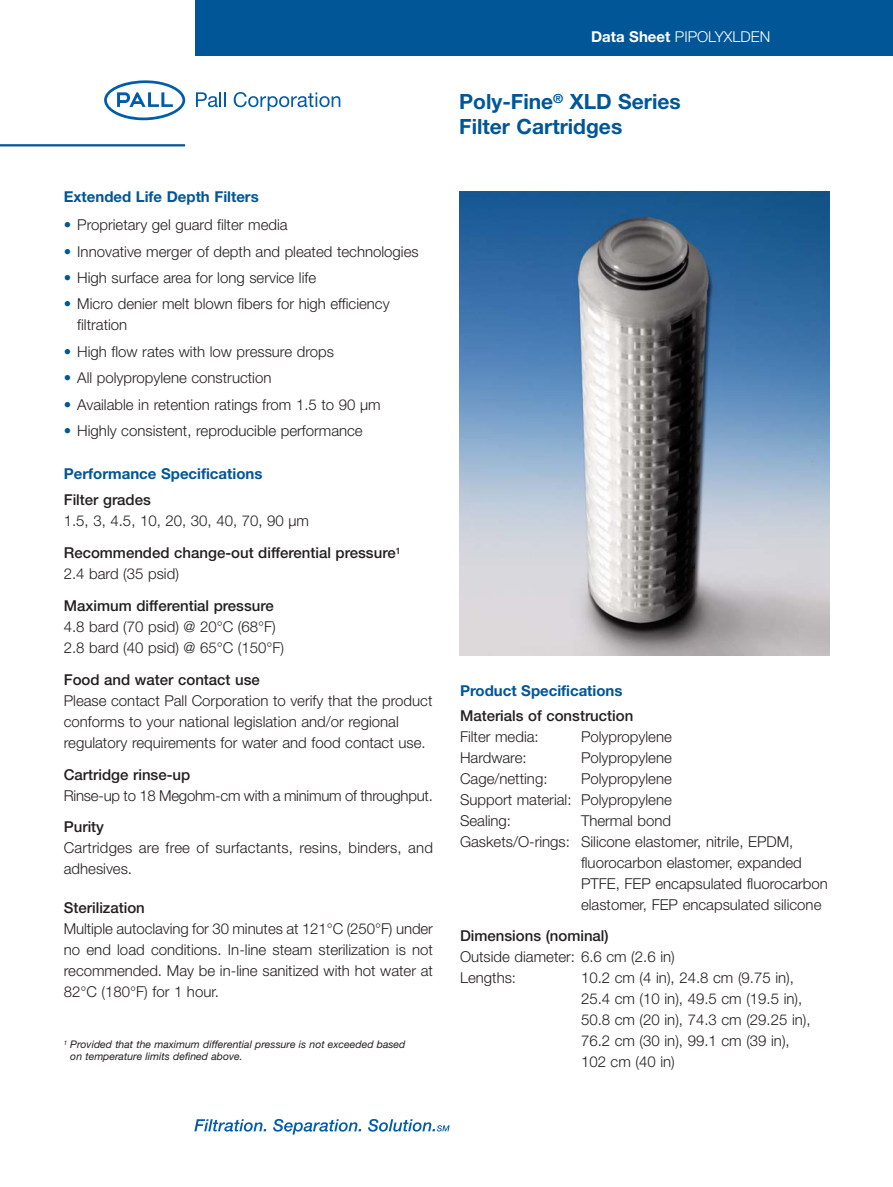
<style>
.page{position:relative;width:893px;height:1187px;background:#fff}
.page>*{position:absolute;margin:0;border:0;box-sizing:border-box;transform-origin:0 0}
.t1{font:700 21px/25.5px "Helvetica Neue";color:#005696}
.t2{font:300 15px/21px "Helvetica Neue LT Std";color:#231f20}
.t3{font:500 15px/31.8px "Helvetica Neue LT Std";color:#231f20}
.t4{font:700 15px "Helvetica Neue";color:#005696}
.t5{font:300 15px "Helvetica Neue LT Std";color:#fff}
.t6{font:italic 10.5px/12px "Helvetica Neue";color:#231f20}
.s1{color:#005696}
.s2{font-weight:300}
.s3{font-family:"Helvetica Neue";font-weight:700}
</style>
<div class="page">
<svg style="left:196px;top:92px;width:30px;height:15px"></svg>
<svg style="left:234px;top:92px;width:106px;height:19px"></svg>
<svg style="left:104px;top:80px;width:81px;height:40px"></svg>
<svg style="left:194px;top:1119px;width:72px;height:12px"></svg>
<svg style="left:273px;top:1119px;width:88px;height:15px"></svg>
<svg style="left:368px;top:1119px;width:82px;height:12px"></svg>
<div style="left:196px;top:0;width:697px;height:55px;background:#005696"></div>
<hr style="left:0;top:144px;width:185px;height:2px;background:#005696">
<img style="left:459px;top:191px;width:370px;height:464px">
<p class="t4" style="left:64px;top:192px;width:197px">Extended Life Depth Filters</p>
<p class="t2" style="left:64px;top:216px;width:225px"><span class="s1">•</span> Proprietary gel guard filter media</p>
<p class="t2" style="left:64px;top:242px;width:356px"><span class="s1">•</span> Innovative merger of depth and pleated technologies</p>
<p class="t2" style="left:64px;top:269px;width:254px"><span class="s1">•</span> High surface area for long service life</p>
<p class="t2" style="left:77px;top:295px;width:314px;text-indent:-14px"><span class="s1">•</span> Micro denier melt blown fibers for high efficiency filtration</p>
<p class="t2" style="left:64px;top:342px;width:272px"><span class="s1">•</span> High flow rates with low pressure drops</p>
<p class="t2" style="left:64px;top:369px;width:209px"><span class="s1">•</span> All polypropylene construction</p>
<p class="t2" style="left:64px;top:395px;width:318px"><span class="s1">•</span> Available in retention ratings from 1.5 to 90 µm</p>
<p class="t2" style="left:64px;top:422px;width:300px"><span class="s1">•</span> Highly consistent, reproducible performance</p>
<p class="t4" style="left:64px;top:468px;width:200px">Performance Specifications</p>
<p class="t3" style="left:64px;top:485px;width:89px">Filter grades</p>
<p class="t3" style="left:64px;top:506px;width:338px"><span class="s2">1.5, 3, 4.5, 10, 20, 30, 40, 70, 90 µm<br></span>Recommended change-out differential pressure<sup>1</sup></p>
<p class="t2" style="left:64px;top:564px;width:117px">2.4 bard (35 psid)</p>
<p class="t3" style="left:64px;top:591px;width:212px">Maximum differential pressure</p>
<p class="t2" style="left:64px;top:617px;width:222px">4.8 bard (70 psid) @ 20°C (68°F)<br>2.8 bard (40 psid) @ 65°C (150°F)</p>
<p class="t3" style="left:64px;top:665px;width:198px">Food and water contact use</p>
<p class="t2" style="left:64px;top:691px;width:370px">Please contact Pall Corporation to verify that the product conforms to your national legislation and/or regional regulatory requirements for water and food contact use.</p>
<p class="t3" style="left:64px;top:759px;width:128px">Cartridge rinse-up</p>
<p class="t2" style="left:64px;top:786px;width:371px">Rinse-up to 18 Megohm-cm with a minimum of throughput.</p>
<p class="t3" style="left:64px;top:812px;width:42px">Purity</p>
<p class="t2" style="left:64px;top:839px;width:371px">Cartridges are free of surfactants, resins, binders, and adhesives.</p>
<p class="t3" style="left:64px;top:892px;width:83px">Sterilization</p>
<p class="t2" style="left:64px;top:919px;width:371px;text-align:justify">Multiple autoclaving for 30 minutes at 121°C (250°F) under no end load conditions. In -line steam sterilization is not recommended. May be in-line sanitized with hot water at 82°C (180°F) for 1 hour.</p>
<p class="t6" style="left:70px;top:1039px;width:337px;text-indent:-7px"><sup>1</sup> Provided that the maximum differential pressure is not exceeded based on temperature limits defined above.</p>
<p class="t5" style="left:591px;top:31px;width:181px"><span class="s3">Data Sheet</span> PIPOLYXLDEN</p>
<h1 class="t1" style="left:459px;top:90px;width:223px">Poly-Fine<sup>®</sup> XLD Series<br>Filter Cartridges</h1>
<p class="t4" style="left:460px;top:685px;width:164px">Product Specifications</p>
<p class="t3" style="left:460px;top:701px;width:175px">Materials of construction</p>
<p class="t2" style="left:460px;top:727px;width:80px">Filter media:</p>
<p class="t2" style="left:581px;top:727px;width:92px">Polypropylene</p>
<p class="t2" style="left:460px;top:748px;width:68px">Hardware:</p>
<p class="t2" style="left:581px;top:748px;width:92px">Polypropylene</p>
<p class="t2" style="left:460px;top:769px;width:89px">Cage/netting:</p>
<p class="t2" style="left:460px;top:769px;width:213px;text-align:justify;text-indent:121px">Polypropylene Support material: Polypropylene Sealing:</p>
<p class="t2" style="left:581px;top:811px;width:92px">Thermal bond</p>
<p class="t2" style="left:460px;top:832px;width:335px">Gaskets/O-rings: Silicone elastomer, nitrile, EPDM,</p>
<p class="t2" style="left:581px;top:853px;width:222px">fluorocarbon elastomer, expanded</p>
<p class="t2" style="left:581px;top:874px;width:248px">PTFE, FEP encapsulated fluorocarbon</p>
<p class="t2" style="left:581px;top:895px;width:242px">elastomer, FEP encapsulated silicone</p>
<p class="t3" style="left:460px;top:920px;width:150px">Dimensions (nominal)</p>
<p class="t2" style="left:460px;top:947px;width:216px">Outside diameter: 6.6 cm (2.6 in)<br>Lengths:</p>
<p class="t2" style="left:581px;top:968px;width:231px">10.2 cm (4 in), 24.8 cm (9.75 in),<br>25.4 cm (10 in), 49.5 cm (19.5 in),<br>50.8 cm (20 in), 74.3 cm (29.25 in),<br>76.2 cm (30 in), 99.1 cm (39 in),<br>102 cm (40 in)</p>
</div>
